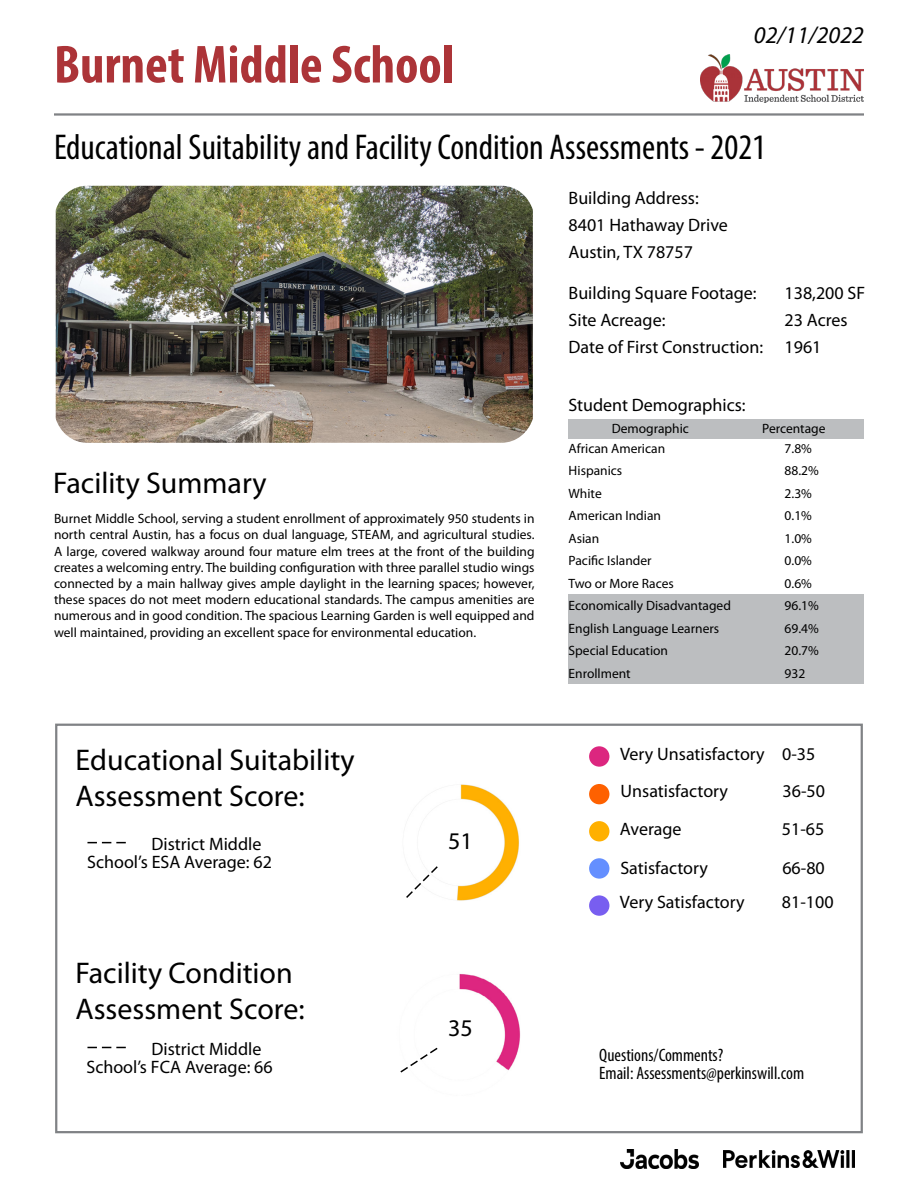
<style>
.page{position:relative;width:918px;height:1188px;background:#fff}
.page>*{position:absolute;margin:0;border:0;box-sizing:border-box;transform-origin:0 0}
.Table_-_School_Name{font:700 condensed 54px "Myriad Pro";color:#ac3438}
.Heading_4__h4{font:condensed 36px "Myriad Pro";color:#000}
.Heading_5__h5{font:30px/36px "Myriad Pro";color:#000}
.t1{font:italic 24px "Myriad Pro";color:#000}
.Table_-_Body_-_Large{font:24px "Myriad Pro";color:#000}
.body__p{font:18px/18px "Myriad Pro";color:#000}
.Table_-_Body_-_Small{font:18px "Myriad Pro";color:#000}
.body__p-2{font:condensed 18px "Myriad Pro";color:#000}
.Table_-_Body_-_Extra{font:13.5px/16.2px "Myriad Pro";color:#000;text-align:justify}
</style>
<div class="page">
<div style="left:568px;top:420px;width:296px;height:19px;background:#bcbec0"></div>
<div style="left:568px;top:594px;width:296px;height:90px;background:#bcbec0"></div>
<img style="left:701px;top:54px;width:162px;height:48px">
<hr style="left:54px;top:113px;width:810px;height:3px;background:#808285">
<img style="left:56px;top:186px;width:477px;height:257px">
<svg style="left:55px;top:723px;width:808px;height:411px"></svg>
<svg style="left:405px;top:865px;width:34px;height:35px"></svg>
<svg style="left:87px;top:842px;width:39px;height:1px"></svg>
<svg style="left:399px;top:1046px;width:40px;height:28px"></svg>
<svg style="left:87px;top:1047px;width:39px;height:1px"></svg>
<div style="left:589px;top:746px;width:20px;height:21px;background:#dc267f;border-radius:50%"></div>
<div style="left:589px;top:784px;width:20px;height:20px;background:#fe6100;border-radius:50%"></div>
<div style="left:589px;top:821px;width:20px;height:20px;background:#ffb000;border-radius:50%"></div>
<div style="left:589px;top:858px;width:20px;height:21px;background:#648fff;border-radius:50%"></div>
<div style="left:589px;top:895px;width:20px;height:21px;background:#785ef0;border-radius:50%"></div>
<img style="left:621px;top:1150px;width:78px;height:19px">
<img style="left:723px;top:1151px;width:131px;height:16px">
<h1 class="Table_-_School_Name" style="left:54px;top:31px;width:401px">Burnet Middle School</h1>
<h3 class="t1" style="left:754px;top:20px;width:112px">02/11/2022</h3>
<h2 class="Heading_4__h4" style="left:54px;top:126px;width:714px">Educational Suitability and Facility Condition Assessments - 2021</h2>
<p class="Table_-_Body_-_Small" style="left:569px;top:187px;width:132px">Building Address:</p>
<p class="Table_-_Body_-_Small" style="left:569px;top:214px;width:161px">8401 Hathaway Drive</p>
<p class="Table_-_Body_-_Small" style="left:569px;top:241px;width:126px">Austin, TX 78757</p>
<p class="Table_-_Body_-_Small" style="left:569px;top:281px;width:190px">Building Square Footage:</p>
<p class="Table_-_Body_-_Small" style="left:785px;top:281px;width:82px">138,200 SF</p>
<p class="Table_-_Body_-_Small" style="left:569px;top:308px;width:98px">Site Acreage:</p>
<p class="Table_-_Body_-_Small" style="left:785px;top:308px;width:64px">23 Acres</p>
<p class="Table_-_Body_-_Small" style="left:569px;top:335px;width:254px">Date of First Construction: 1961</p>
<p class="Table_-_Body_-_Small" style="left:568px;top:393px;width:179px">Student Demographics:</p>
<h3 class="Heading_5__h5" style="left:53px;top:465px;width:215px">Facility Summary</h3>
<p class="Table_-_Body_-_Extra" style="left:54px;top:510px;width:482px">Burnet Middle School, serving a student enrollment of approximately 950 students in north central Austin, has a focus on dual language, STEAM, and agricultural studies.<br>A large, covered walkway around four mature elm trees at the front of the building creates a welcoming entry. The building configuration with three parallel studio wings connected by a main hallway gives ample daylight in the learning spaces; however, these spaces do not meet modern educational standards. The campus amenities are numerous and in good condition. The spacious Learning Garden is well equipped and well maintained, providing an excellent space for environmental education.</p>
<h3 class="Heading_5__h5" style="left:76px;top:742px;width:281px">Educational Suitability<br>Assessment Score:</h3>
<p class="body__p" style="left:87px;top:834px;width:186px;text-indent:64px">District Middle<br>School’s ESA Average: 62</p>
<h3 class="Heading_5__h5" style="left:76px;top:954px;width:231px">Facility Condition<br>Assessment Score:</h3>
<p class="body__p" style="left:86px;top:1039px;width:188px;text-indent:65px">District Middle<br>School’s FCA Average: 66</p>
<h4 class="Table_-_Body_-_Large" style="left:448px;top:826px;width:26px">51</h4>
<h4 class="Table_-_Body_-_Large" style="left:448px;top:1013px;width:26px">35</h4>
<p class="Table_-_Body_-_Extra" style="left:612px;top:421px;width:79px">Demographic</p>
<p class="Table_-_Body_-_Extra" style="left:762px;top:421px;width:65px">Percentage</p>
<p class="Table_-_Body_-_Extra" style="left:569px;top:440px;width:98px">African American</p>
<p class="Table_-_Body_-_Extra" style="left:785px;top:440px;width:29px">7.8%</p>
<p class="Table_-_Body_-_Extra" style="left:569px;top:463px;width:55px">Hispanics</p>
<p class="Table_-_Body_-_Extra" style="left:785px;top:463px;width:36px">88.2%</p>
<p class="Table_-_Body_-_Extra" style="left:569px;top:485px;width:35px">White</p>
<p class="Table_-_Body_-_Extra" style="left:785px;top:485px;width:29px">2.3%</p>
<p class="Table_-_Body_-_Extra" style="left:569px;top:508px;width:94px">American Indian</p>
<p class="Table_-_Body_-_Extra" style="left:785px;top:508px;width:29px">0.1%</p>
<p class="Table_-_Body_-_Extra" style="left:569px;top:530px;width:32px">Asian</p>
<p class="Table_-_Body_-_Extra" style="left:785px;top:530px;width:29px">1.0%</p>
<p class="Table_-_Body_-_Extra" style="left:569px;top:553px;width:85px">Pacific Islander</p>
<p class="Table_-_Body_-_Extra" style="left:785px;top:553px;width:29px">0.0%</p>
<p class="Table_-_Body_-_Extra" style="left:569px;top:575px;width:107px">Two or More Races</p>
<p class="Table_-_Body_-_Extra" style="left:785px;top:575px;width:29px">0.6%</p>
<p class="Table_-_Body_-_Extra" style="left:569px;top:598px;width:164px">Economically Disadvantaged</p>
<p class="Table_-_Body_-_Extra" style="left:785px;top:598px;width:36px">96.1%</p>
<p class="Table_-_Body_-_Extra" style="left:569px;top:620px;width:152px">English Language Learners</p>
<p class="Table_-_Body_-_Extra" style="left:785px;top:620px;width:36px">69.4%</p>
<p class="Table_-_Body_-_Extra" style="left:569px;top:643px;width:101px">Special Education</p>
<p class="Table_-_Body_-_Extra" style="left:785px;top:643px;width:36px">20.7%</p>
<p class="Table_-_Body_-_Extra" style="left:569px;top:665px;width:64px">Enrollment</p>
<p class="Table_-_Body_-_Extra" style="left:785px;top:665px;width:22px">932</p>
<p class="body__p" style="left:620px;top:745px;width:197px">Very Unsatisfactory 0-35</p>
<p class="body__p" style="left:621px;top:782px;width:109px">Unsatisfactory</p>
<p class="body__p" style="left:783px;top:782px;width:44px">36-50</p>
<p class="body__p" style="left:620px;top:819px;width:63px">Average</p>
<p class="body__p" style="left:782px;top:819px;width:44px">51-65</p>
<p class="body__p" style="left:620px;top:859px;width:89px">Satisfactory</p>
<p class="body__p" style="left:782px;top:859px;width:44px">66-80</p>
<p class="body__p" style="left:620px;top:893px;width:126px">Very Satisfactory</p>
<p class="body__p" style="left:782px;top:893px;width:53px">81-100</p>
<p class="body__p-2" style="left:599px;top:1044px;width:126px">Questions/Comments?</p>
<p class="body__p-2" style="left:599px;top:1062px;width:206px">Email: Assessments@perkinswill.com</p>
</div>
